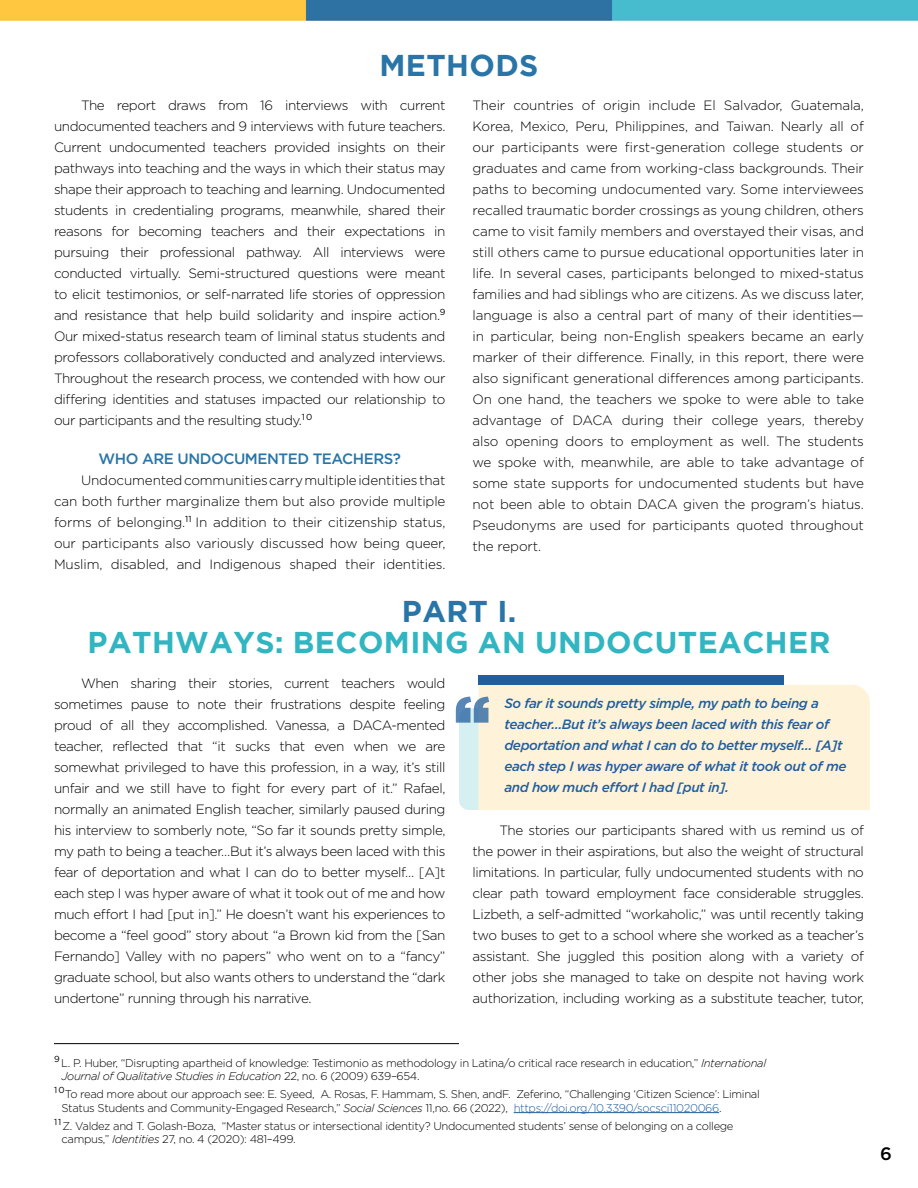
<style>
.page{position:relative;width:918px;height:1188px;background:#fff}
.page>*{position:absolute;margin:0;border:0;box-sizing:border-box;transform-origin:0 0}
.Body_Hadlines{font:700 30px "Gotham";letter-spacing:.015em;color:#31b5c1}
.Body_Hadlines-2{font:700 30px "Gotham";letter-spacing:.015em;color:#2975a8}
.t1{font:500 18px "Gotham";color:#000}
.Body_Subheadlines{font:500 15px "Gotham";letter-spacing:-.03em;color:#2975a8}
.Body{font:300 13.5px/21px "Gotham";letter-spacing:-.03em;color:#000;text-align:justify}
.Quote_Text{font:italic 500 13.5px/21px "Gotham";letter-spacing:-.03em;color:#215e9e}
.References{font:300 11.25px/13.5px "Gotham";letter-spacing:-.03em;color:#000}
.s1{font-style:italic}
.s2{color:#215e9e}
</style>
<div class="page">
<img style="left:0;top:0;width:918px;height:1114px">
<hr style="left:514px;top:1112px;width:205px;height:1px;background:#215e9e">
<hr style="left:54px;top:1043px;width:405px;height:1px;background:#000">
<div style="left:478px;top:685px;width:392px;height:125px;background:#fef3d9"></div>
<div style="left:478px;top:675px;width:306px;height:10px;background:#215e9e"></div>
<svg style="left:456px;top:697px;width:33px;height:113px"></svg>
<p class="Body_Hadlines-2" style="left:379px;top:48px;width:161px">METHODS</p>
<p class="Body" style="left:54px;top:95px;width:393px;text-indent:27px">The report draws from 16 interviews with current undocumented teachers and 9 interviews with future teachers.<br>Current undocumented teachers provided insights on their pathways into teaching and the ways in which their status may shape their approach to teaching and learning. Undocumented students in credentialing programs, meanwhile, shared their reasons for becoming teachers and their expectations in pursuing their professional pathway. All interviews were conducted virtually. Semi-structured questions were meant to elicit testimonios, or self-narrated life stories of oppression and resistance that help build solidarity and inspire action.<sup>9<br></sup>Our mixed-status research team of liminal status students and professors collaboratively conducted and analyzed interviews.<br>Throughout the research process, we contended with how our differing identities and statuses impacted our relationship to our participants and the resulting study.<sup>1</sup> <sup>0</sup></p>
<p class="Body_Subheadlines" style="left:98px;top:449px;width:304px">WHO ARE UNDOCUMENTED TEACHERS?</p>
<p class="Body" style="left:54px;top:470px;width:393px;text-indent:27px">Undocumented communities carry multiple identities that can both further marginalize them but also provide multiple forms of belonging.<sup>11</sup> In addition to their citizenship status, our participants also variously discussed how being queer, Muslim, disabled, and Indigenous shaped their identities.</p>
<p class="Body" style="left:472px;top:95px;width:393px">Their countries of origin include El Salvador, Guatemala, Korea, Mexico, Peru, Philippines, and Taiwan. Nearly all of our participants were first-generation college students or graduates and came from working-class backgrounds. Their paths to becoming undocumented vary. Some interviewees recalled traumatic border crossings as young children, others came to visit family members and overstayed their visas, and still others came to pursue educational opportunities later in life. In several cases, participants belonged to mixed-status families and had siblings who are citizens. As we discuss later, language is also a central part of many of their identities— in particular, being non-English speakers became an early marker of their difference. Finally, in this report, there were also significant generational differences among participants.<br>On one hand, the teachers we spoke to were able to take advantage of DACA during their college years, thereby also opening doors to employment as well. The students we spoke with, meanwhile, are able to take advantage of some state supports for undocumented students but have not been able to obtain DACA given the program’s hiatus.<br>Pseudonyms are used for participants quoted throughout the report.</p>
<p class="Body_Hadlines-2" style="left:402px;top:594px;width:116px">PART I.</p>
<p class="Body_Hadlines" style="left:88px;top:625px;width:744px">PATHWAYS: BECOMING AN UNDOCUTEACHER</p>
<p class="Body" style="left:54px;top:672px;width:393px;text-indent:27px">When sharing their stories, current teachers would sometimes pause to note their frustrations despite feeling proud of all they accomplished. Vanessa, a DACA-mented teacher, reflected that “it sucks that even when we are somewhat privileged to have this profession, in a way, it’s still unfair and we still have to fight for every part of it.” Rafael, normally an animated English teacher, similarly paused during his interview to somberly note, “So far it sounds pretty simple, my path to being a teacher…But it’s always been laced with this fear of deportation and what I can do to better myself… [A]t each step I was hyper aware of what it took out of me and how much effort I had [put in].” He doesn’t want his experiences to become a “feel good” story about “a Brown kid from the [San Fernando] Valley with no papers” who went on to a “fancy” graduate school, but also wants others to understand the “dark undertone” running through his narrative.</p>
<p class="Quote_Text" style="left:504px;top:693px;width:344px">So far it sounds pretty simple, my path to being a teacher…But it’s always been laced with this fear of deportation and what I can do to better myself… [A]t each step I was hyper aware of what it took out of me and how much effort I had [put in].</p>
<p class="Body" style="left:472px;top:819px;width:393px;text-indent:27px">The stories our participants shared with us remind us of the power in their aspirations, but also the weight of structural limitations. In particular, fully undocumented students with no clear path toward employment face considerable struggles.<br>Lizbeth, a self-admitted “workaholic,” was until recently taking two buses to get to a school where she worked as a teacher’s assistant. She juggled this position along with a variety of other jobs she managed to take on despite not having work authorization, including working as a substitute teacher, tutor,</p>
<p class="References" style="left:62px;top:1055px;width:706px;text-indent:-8px"><sup>9</sup> L. P. Huber, “Disrupting apartheid of knowledge: Testimonio as methodology in Latina/o critical race research in education,” <span class="s1">International<br>Journal of Qualitative Studies in Education</span> 22, no. 6 (2009) 639–654.</p>
<p class="References" style="left:62px;top:1087px;width:700px;text-indent:-8px"><sup>1</sup> <sup>0</sup>To read more about our approach see: E. Syeed, A. Rosas, F. Hammam, S. Shen, andF. Zeferino, “Challenging ‘Citizen Science’: Liminal<br>Status Students and Community-Engaged Research,” <span class="s1">Social Sciences</span> 11,no. 66 (2022), <span class="s2">https://doi.org/10.3390/socsci11020066</span>.</p>
<p class="References" style="left:62px;top:1118px;width:674px;text-indent:-8px"><sup>1</sup> <sup>1</sup> Z. Valdez and T. Golash-Boza, “Master status or intersectional identity? Undocumented students’ sense of belonging on a college campus,” <span class="s1">Identities</span> 27, no. 4 (2020): 481–499.</p>
<h2 class="t1" style="left:880px;top:1142px;width:13px">6</h2>
</div>
